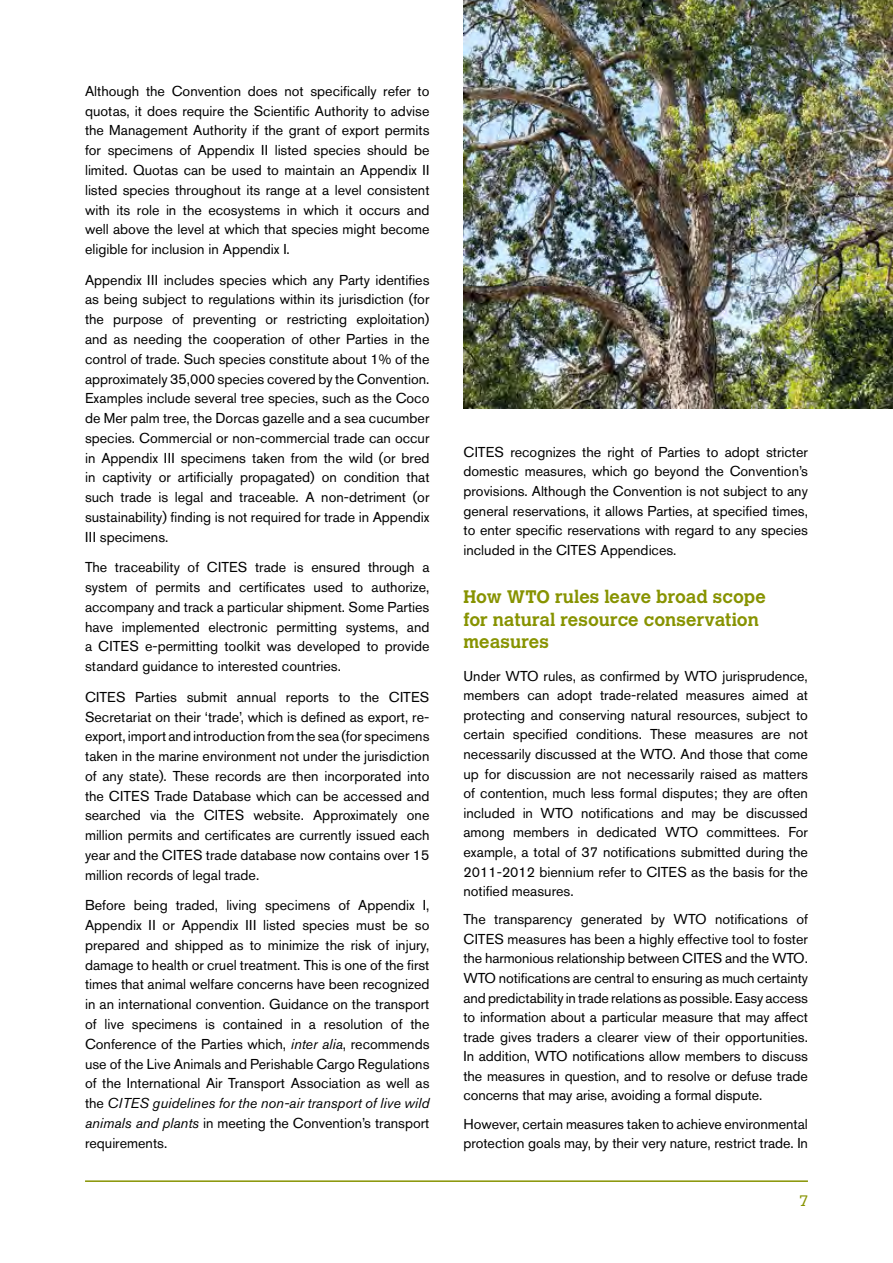
<style>
.page{position:relative;width:893px;height:1263px;background:#fff}
.page>*{position:absolute;margin:0;border:0;box-sizing:border-box;transform-origin:0 0}
.t1{font:700 18px/22.6px "Calvert MT Std";color:#879300}
.t2{font:300 15px "Calvert MT Std";color:#879300}
.t3{font:14.25px/19.8px "Akzidenz Grotesk BE";color:#000;text-align:justify}
.s1{font-style:italic}
</style>
<div class="page">
<hr style="left:85px;top:1180px;width:723px;height:2px;background:#879300">
<img style="left:463px;top:0;width:430px;height:408px">
<p class="t3" style="left:85px;top:81px;width:346px">Although the Convention does not specifically refer to quotas, it does require the Scientific Authority to advise the Management Authority if the grant of export permits for specimens of Appendix II listed species should be limited. Quotas can be used to maintain an Appendix II listed species throughout its range at a level consistent with its role in the ecosystems in which it occurs and well above the level at which that species might become eligible for inclusion in Appendix I.</p>
<p class="t3" style="left:85px;top:270px;width:346px">Appendix III includes species which any Party identifies as being subject to regulations within its jurisdiction (for the purpose of preventing or restricting exploitation) and as needing the cooperation of other Parties in the control of trade. Such species constitute about 1% of the approximately 35,000 species covered by the Convention.<br>Examples include several tree species, such as the Coco de Mer palm tree, the Dorcas gazelle and a sea cucumber species. Commercial or non-commercial trade can occur in Appendix III specimens taken from the wild (or bred in captivity or artificially propagated) on condition that such trade is legal and traceable. A non-detriment (or sustainability) finding is not required for trade in Appendix III specimens.</p>
<p class="t3" style="left:85px;top:557px;width:346px">The traceability of CITES trade is ensured through a system of permits and certificates used to authorize, accompany and track a particular shipment. Some Parties have implemented electronic permitting systems, and a CITES e-permitting toolkit was developed to provide standard guidance to interested countries.</p>
<p class="t3" style="left:85px;top:687px;width:346px">CITES Parties submit annual reports to the CITES Secretariat on their ‘trade’, which is defined as export, re&shy;export, import and introduction from the sea (for specimens taken in the marine environment not under the jurisdiction of any state). These records are then incorporated into the CITES Trade Database which can be accessed and searched via the CITES website. Approximately one million permits and certificates are currently issued each year and the CITES trade database now contains over 15 million records of legal trade.</p>
<p class="t3" style="left:85px;top:895px;width:346px">Before being traded, living specimens of Appendix I, Appendix II or Appendix III listed species must be so prepared and shipped as to minimize the risk of injury, damage to health or cruel treatment. This is one of the first times that animal welfare concerns have been recognized in an international convention. Guidance on the transport of live specimens is contained in a resolution of the Conference of the Parties which, <span class="s1">inter alia</span>, recommends use of the Live Animals and Perishable Cargo Regulations of the International Air Transport Association as well as the <span class="s1">CITES guidelines for the non-air transport of live wild animals and plants</span> in meeting the Convention’s transport requirements.</p>
<p class="t3" style="left:463px;top:442px;width:346px">CITES recognizes the right of Parties to adopt stricter domestic measures, which go beyond the Convention’s provisions. Although the Convention is not subject to any general reservations, it allows Parties, at specified times, to enter specific reservations with regard to any species included in the CITES Appendices.</p>
<p class="t1" style="left:463px;top:585px;width:304px">How WTO rules leave broad scope for natural resource conservation measures</p>
<p class="t3" style="left:463px;top:666px;width:346px">Under WTO rules, as confirmed by WTO jurisprudence, members can adopt trade-related measures aimed at protecting and conserving natural resources, subject to certain specified conditions. These measures are not necessarily discussed at the WTO. And those that come up for discussion are not necessarily raised as matters of contention, much less formal disputes; they are often included in WTO notifications and may be discussed among members in dedicated WTO committees. For example, a total of 37 notifications submitted during the 2011-2012 biennium refer to CITES as the basis for the notified measures.</p>
<p class="t3" style="left:463px;top:909px;width:346px">The transparency generated by WTO notifications of CITES measures has been a highly effective tool to foster the harmonious relationship between CITES and the WTO.<br>WTO notifications are central to ensuring as much certainty and predictability in trade relations as possible. Easy access to information about a particular measure that may affect trade gives traders a clearer view of their opportunities.<br>In addition, WTO notifications allow members to discuss the measures in question, and to resolve or defuse trade concerns that may arise, avoiding a formal dispute.</p>
<p class="t3" style="left:463px;top:1114px;width:346px">However, certain measures taken to achieve environmental protection goals may, by their very nature, restrict trade. In</p>
<p class="t2" style="left:799px;top:1192px;width:10px">7</p>
</div>
